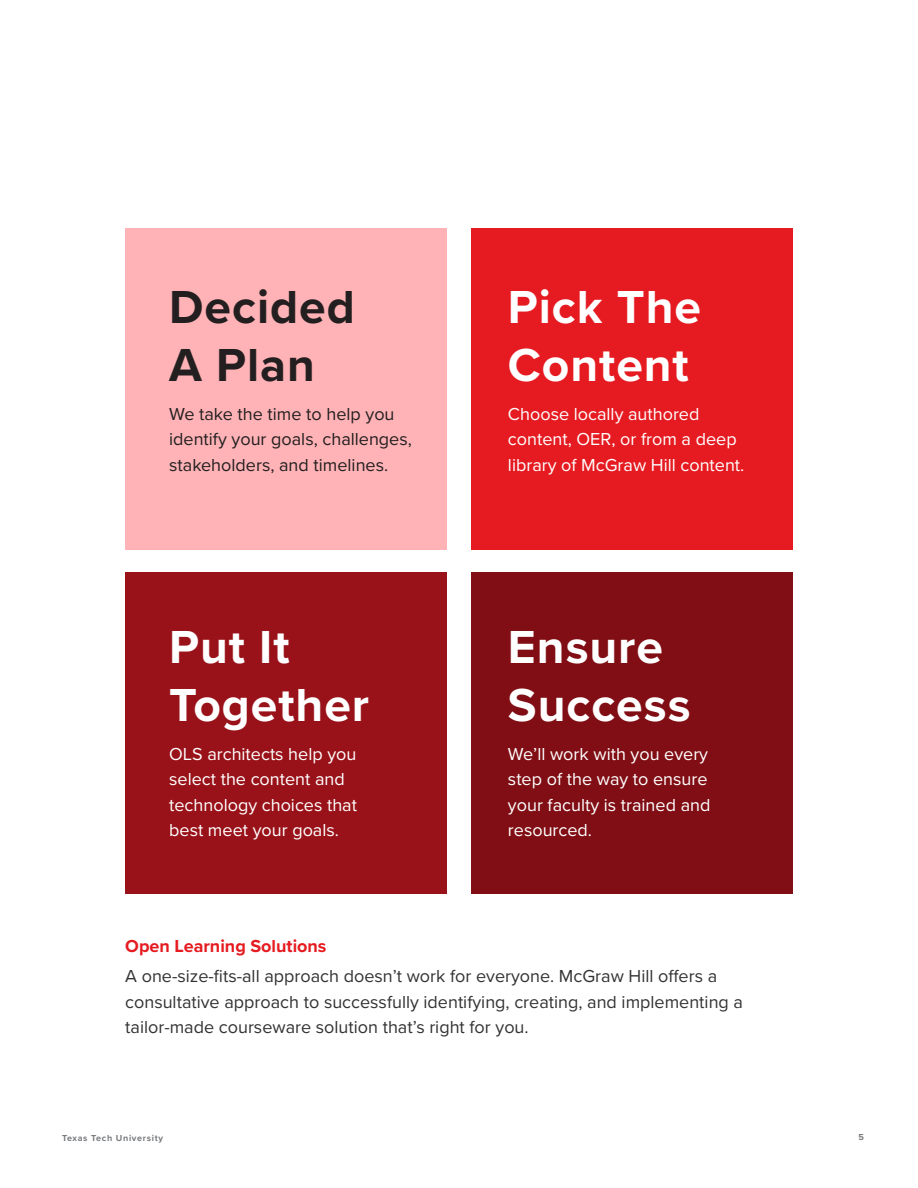
<style>
.page{position:relative;width:918px;height:1188px;background:#fff}
.page>*{position:absolute;margin:0;border:0;box-sizing:border-box;transform-origin:0 0}
.t1{font:700 48px/57.6px "Proxima Nova";letter-spacing:.02em;color:#fff}
.t2{font:700 48px/57.6px "Proxima Nova";letter-spacing:.02em;color:#231f20}
.t3{font:18px/25.5px "Proxima Nova";color:#fff}
.t4{font:18px/25.5px "Proxima Nova";color:#323332}
.t5{font:18px/25.5px "Proxima Nova";color:#231f20}
.t6{font:700 18px "Proxima Nova";color:#e51b21}
.t7{font:700 9px "Proxima Nova";letter-spacing:.075em;color:#787a7d}
</style>
<div class="page">
<div style="left:125px;top:228px;width:321px;height:321px;background:#ffb3b6"></div>
<div style="left:125px;top:573px;width:321px;height:321px;background:#991219"></div>
<div style="left:472px;top:228px;width:321px;height:321px;background:#e51b21"></div>
<div style="left:472px;top:573px;width:321px;height:321px;background:#800e14"></div>
<h1 class="t2" style="left:169px;top:277px;width:187px">Decided<br>A Plan</h1>
<p class="t5" style="left:169px;top:400px;width:244px">We take the time to help you identify your goals, challenges, stakeholders, and timelines.</p>
<h1 class="t1" style="left:169px;top:617px;width:202px">Put It<br>Together</h1>
<p class="t3" style="left:169px;top:740px;width:189px">OLS architects help you select the content and technology choices that best meet your goals.</p>
<h1 class="t1" style="left:508px;top:277px;width:195px">Pick The<br>Content</h1>
<p class="t3" style="left:508px;top:400px;width:238px">Choose locally authored content, OER, or from a deep library of McGraw Hill content.</p>
<h1 class="t1" style="left:508px;top:617px;width:184px">Ensure<br>Success</h1>
<p class="t3" style="left:508px;top:740px;width:204px">We’ll work with you every step of the way to ensure your faculty is trained and resourced.</p>
<p class="t6" style="left:125px;top:933px;width:203px">Open Learning Solutions</p>
<p class="t4" style="left:125px;top:963px;width:619px">A one-size-fits-all approach doesn’t work for everyone. McGraw Hill offers a consultative approach to successfully identifying, creating, and implementing a tailor-made courseware solution that’s right for you.</p>
<p class="t7" style="left:62px;top:1131px;width:102px">Texas Tech University</p>
<p class="t7" style="left:859px;top:1130px;width:7px">5</p>
</div>
